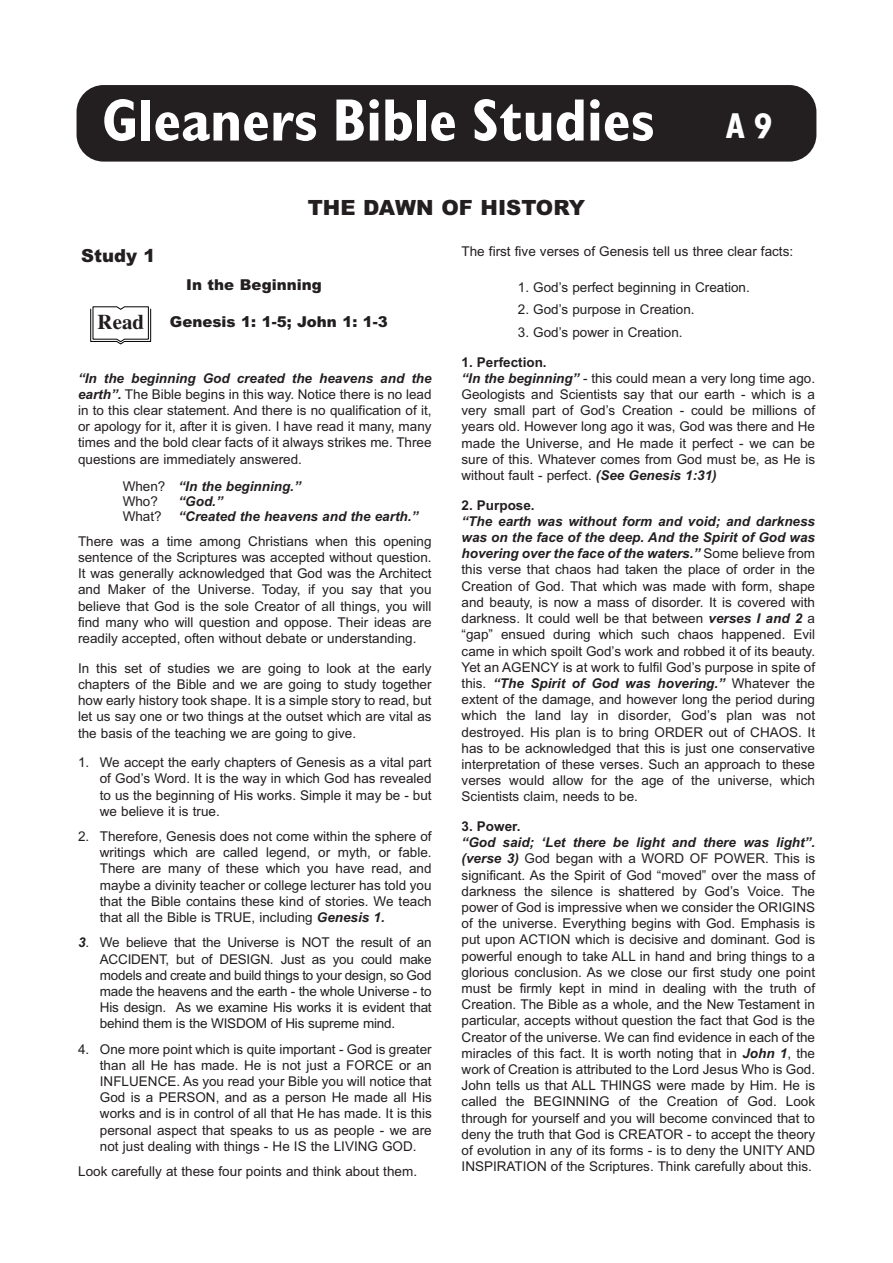
<style>
.page{position:relative;width:893px;height:1263px;background:#fff}
.page>*{position:absolute;margin:0;border:0;box-sizing:border-box;transform-origin:0 0}
.t1{font:700 condensed 60px "Gill Sans";color:#fff}
.t2{font:900 21px "Arial";color:#231f20}
.t3{font:900 18px "Arial";color:#231f20}
.t4{font:900 15px "Arial";color:#231f20}
.t5{font:13.5px/16.2px "Arial";color:#231f20;text-align:justify}
.t6{font:italic 700 13.5px/15px "Arial";color:#231f20}
.t7{font:700 13.5px "Arial";color:#231f20}
.s1{font-size:36px}
.s2{font-family:"Times";font-weight:700;font-size:21px}
.s3{font-weight:700;font-style:italic}
.s4{font-weight:400;font-style:normal}
.s5{font-weight:700}
</style>
<div class="page">
<div style="left:77px;top:85px;width:739px;height:77px;background:#231f20;border-radius:27px"></div>
<svg style="left:90px;top:306px;width:61px;height:39px"></svg>
<h1 class="t1" style="left:102px;top:85px;width:672px">Gleaners Bible Studies <span class="s1">A 9</span></h1>
<h2 class="t2" style="left:308px;top:196px;width:279px">THE DAWN OF HISTORY</h2>
<h3 class="t3" style="left:81px;top:245px;width:76px">Study 1</h3>
<p class="t4" style="left:186px;top:276px;width:137px">In the Beginning</p>
<p class="t4" style="left:98px;top:313px;width:292px"><span class="s2">Read</span> Genesis 1: 1-5; John 1: 1-3</p>
<p class="t5" style="left:78px;top:370px;width:355px"><span class="s3">“In the beginning God created the heavens and the earth”.</span> The Bible begins in this way. Notice there is no lead in to this clear statement. And there is no qualification of it, or apology for it, after it is given. I have read it many, many times and the bold clear facts of it always strikes me. Three questions are immediately answered.</p>
<p class="t6" style="left:123px;top:478px;width:180px"><span class="s4">When?</span> “In the beginning.”<br><span class="s4">Who?</span></p>
<p class="t6" style="left:123px;top:493px;width:297px;text-indent:56px">“God.”<br><span class="s4">What?</span> “Created the heavens and the earth.”</p>
<p class="t5" style="left:78px;top:533px;width:355px">There was a time among Christians when this opening sentence of the Scriptures was accepted without question.<br>It was generally acknowledged that God was the Architect and Maker of the Universe. Today, if you say that you believe that God is the sole Creator of all things, you will find many who will question and oppose. Their ideas are readily accepted, often without debate or understanding.</p>
<p class="t5" style="left:78px;top:660px;width:355px">In this set of studies we are going to look at the early chapters of the Bible and we are going to study together how early history took shape. It is a simple story to read, but let us say one or two things at the outset which are vital as the basis of the teaching we are going to give.</p>
<p class="t5" style="left:100px;top:754px;width:333px;text-indent:-22px">1. We accept the early chapters of Genesis as a vital part of God’s Word. It is the way in which God has revealed to us the beginning of His works. Simple it may be - but we believe it is true.</p>
<p class="t5" style="left:100px;top:828px;width:333px;text-indent:-22px">2. Therefore, Genesis does not come within the sphere of writings which are called legend, or myth, or fable.<br>There are many of these which you have read, and maybe a divinity teacher or college lecturer has told you that the Bible contains these kind of stories. We teach that all the Bible is TRUE, including <span class="s3">Genesis 1.</span></p>
<p class="t5" style="left:100px;top:934px;width:333px;text-indent:-22px"><span class="s3">3</span>. We believe that the Universe is NOT the result of an ACCIDENT, but of DESIGN. Just as you could make models and create and build things to your design, so God made the heavens and the earth - the whole Universe - to His design. As we examine His works it is evident that behind them is the WISDOM of His supreme mind.</p>
<p class="t5" style="left:100px;top:1041px;width:333px;text-indent:-22px">4. One more point which is quite important - God is greater than all He has made. He is not just a FORCE or an INFLUENCE. As you read your Bible you will notice that God is a PERSON, and as a person He made all His works and is in control of all that He has made. It is this personal aspect that speaks to us as people - we are not just dealing with things - He IS the LIVING GOD.</p>
<p class="t5" style="left:78px;top:1163px;width:340px">Look carefully at these four points and think about them.</p>
<p class="t5" style="left:462px;top:243px;width:333px">The first five verses of Genesis tell us three clear facts:</p>
<p class="t5" style="left:518px;top:279px;width:234px">1. God’s perfect beginning in Creation.</p>
<p class="t5" style="left:518px;top:302px;width:178px">2. God’s purpose in Creation.</p>
<p class="t5" style="left:518px;top:324px;width:166px">3. God’s power in Creation.</p>
<p class="t5" style="left:462px;top:354px;width:355px;text-align:left"><span class="s5">1. Perfection.<br></span><span class="s3">“In the beginning”</span> - this could mean a very long time ago.<br>Geologists and Scientists say that our earth - which is a very small part of God’s Creation - could be millions of years old. However long ago it was, God was there and He made the Universe, and He made it perfect - we can be sure of this. Whatever comes from God must be, as He is without fault - perfect. <span class="s3">(See Genesis 1:31)</span></p>
<p class="t7" style="left:462px;top:497px;width:75px">2. Purpose.</p>
<p class="t5" style="left:462px;top:513px;width:355px"><span class="s3">“The earth was without form and void; and darkness was on the face of the deep. And the Spirit of God was hovering over the face of the waters.”</span> Some believe from this verse that chaos had taken the place of order in the Creation of God. That which was made with form, shape and beauty, is now a mass of disorder. It is covered with darkness. It could well be that between <span class="s3">verses I and 2</span> a “gap” ensued during which such chaos happened. Evil came in which spoilt God’s work and robbed it of its beauty.<br>Yet an AGENCY is at work to fulfil God’s purpose in spite of this. <span class="s3">“The Spirit of God was hovering.”</span> Whatever the extent of the damage, and however long the period during which the land lay in disorder, God’s plan was not destroyed. His plan is to bring ORDER out of CHAOS. It has to be acknowledged that this is just one conservative interpretation of these verses. Such an approach to these verses would allow for the age of the universe, which Scientists claim, needs to be.</p>
<p class="t7" style="left:462px;top:818px;width:60px">3. Power.</p>
<p class="t5" style="left:462px;top:834px;width:355px"><span class="s3">“God said; ‘Let there be light and there was light”. (verse 3)</span> God began with a WORD OF POWER. This is significant. As the Spirit of God “moved” over the mass of darkness the silence is shattered by God’s Voice. The power of God is impressive when we consider the ORIGINS of the universe. Everything begins with God. Emphasis is put upon ACTION which is decisive and dominant. God is powerful enough to take ALL in hand and bring things to a glorious conclusion. As we close our first study one point must be firmly kept in mind in dealing with the truth of Creation. The Bible as a whole, and the New Testament in particular, accepts without question the fact that God is the Creator of the universe. We can find evidence in each of the miracles of this fact. It is worth noting that in <span class="s3">John 1</span>, the work of Creation is attributed to the Lord Jesus Who is God.<br>John tells us that ALL THINGS were made by Him. He is called the BEGINNING of the Creation of God. Look through for yourself and you will become convinced that to deny the truth that God is CREATOR - to accept the theory of evolution in any of its forms - is to deny the UNITY AND INSPIRATION of the Scriptures. Think carefully about this.</p>
</div>
